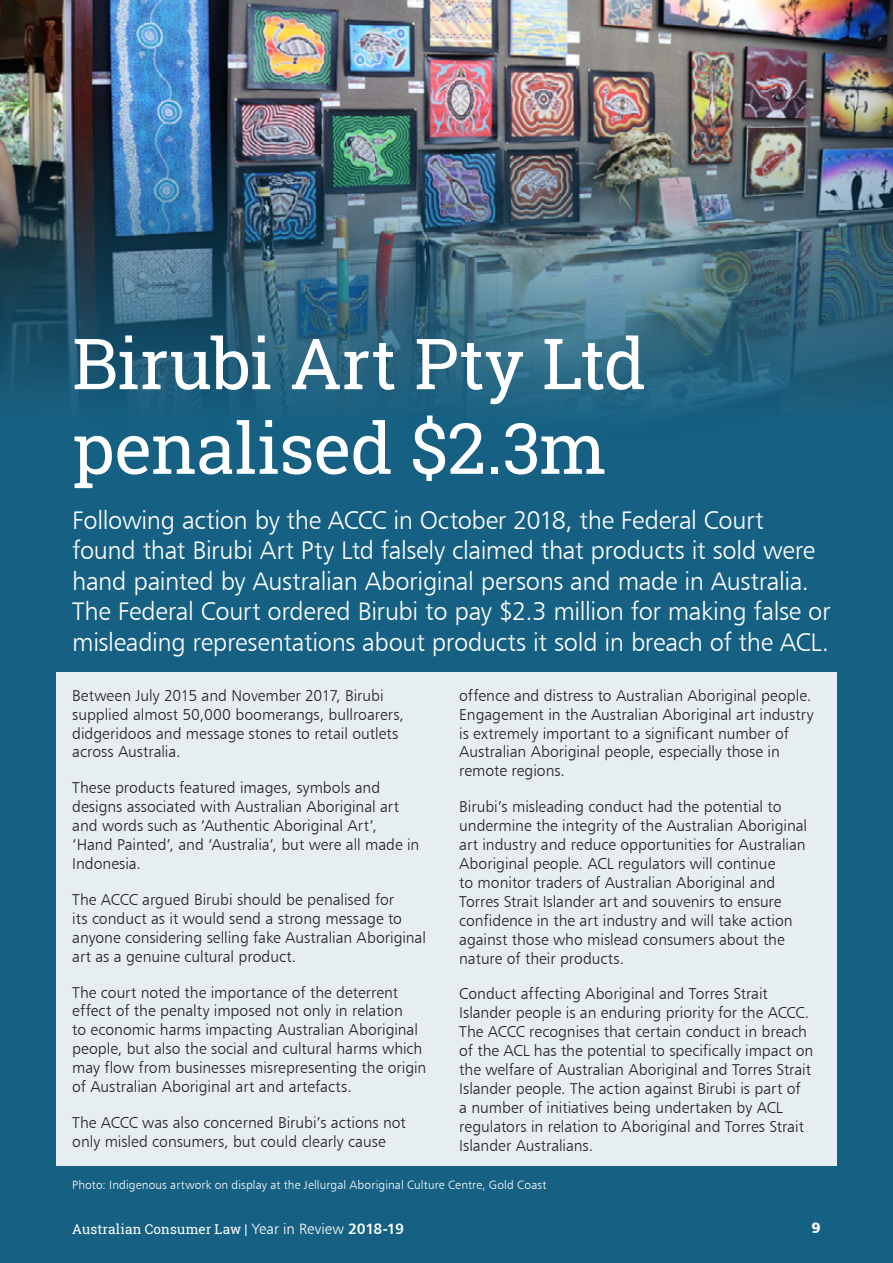
<style>
.page{position:relative;width:893px;height:1263px;background:#fff}
.page>*{position:absolute;margin:0;border:0;box-sizing:border-box;transform-origin:0 0}
.Feature_heading{font:70.5px/84.6px "Roboto Slab";letter-spacing:-.015em;color:#fff}
.Summary_text{font:25.5px/30.6px "Humanist 777 BT Light B";letter-spacing:-.015em;color:#fff}
.t1{font:15.75px/18.9px "Humanist 777 BT Light B";color:#231f20}
.t2{font:15px "Humanist 777 BT Black B";color:#fff}
.t3{font:13.5px "Roboto Slab";letter-spacing:.01em;color:#fff}
.t4{font:12px "Humanist 777 BT Light B";letter-spacing:.01em;color:#fff}
.s1{font-family:"Humanist 777 BT Light B";font-size:15px}
.s2{font-family:"Humanist 777 BT Bold B";font-size:15px}
</style>
<div class="page">
<img style="left:0;top:444px;width:1px;height:819px">
<div style="left:1px;top:0;width:892px;height:1263px;background:#166183"></div>
<img style="left:0;top:0;width:893px;height:444px">
<div style="left:56px;top:672px;width:781px;height:493px;background:#e7eef2"></div>
<p class="Feature_heading" style="left:72px;top:321px;width:575px">Birubi Art Pty Ltd penalised $2.3m</p>
<p class="Summary_text" style="left:72px;top:504px;width:760px">Following action by the ACCC in October 2018, the Federal Court found that Birubi Art Pty Ltd falsely claimed that products it sold were hand painted by Australian Aboriginal persons and made in Australia.<br>The Federal Court ordered Birubi to pay $2.3 million for making false or misleading representations about products it sold in breach of the ACL.</p>
<p class="t1" style="left:72px;top:686px;width:333px">Between July 2015 and November 2017, Birubi supplied almost 50,000 boomerangs, bullroarers, didgeridoos and message stones to retail outlets across Australia.</p>
<p class="t1" style="left:72px;top:778px;width:349px">These products featured images, symbols and designs associated with Australian Aboriginal art and words such as ‘Authentic Aboriginal Art’, ‘Hand Painted’, and ‘Australia’, but were all made in Indonesia.</p>
<p class="t1" style="left:72px;top:890px;width:355px">The ACCC argued Birubi should be penalised for<br>its conduct as it would send a strong message to anyone considering selling fake Australian Aboriginal art as a genuine cultural product.</p>
<p class="t1" style="left:72px;top:982px;width:356px">The court noted the importance of the deterrent effect of the penalty imposed not only in relation<br>to economic harms impacting Australian Aboriginal people, but also the social and cultural harms which may flow from businesses misrepresenting the origin of Australian Aboriginal art and artefacts.</p>
<p class="t1" style="left:72px;top:1113px;width:335px">The ACCC was also concerned Birubi’s actions not only misled consumers, but could clearly cause</p>
<p class="t4" style="left:72px;top:1177px;width:476px">Photo: Indigenous artwork on display at the Jellurgal Aboriginal Culture Centre, Gold Coast</p>
<p class="t1" style="left:459px;top:686px;width:356px">offence and distress to Australian Aboriginal people.<br>Engagement in the Australian Aboriginal art industry is extremely important to a significant number of Australian Aboriginal people, especially those in remote regions.</p>
<p class="t1" style="left:459px;top:797px;width:349px">Birubi’s misleading conduct had the potential to undermine the integrity of the Australian Aboriginal art industry and reduce opportunities for Australian Aboriginal people. ACL regulators will continue<br>to monitor traders of Australian Aboriginal and</p>
<p class="t1" style="left:459px;top:892px;width:335px">Torres Strait Islander art and souvenirs to ensure confidence in the art industry and will take action against those who mislead consumers about the nature of their products.</p>
<p class="t1" style="left:459px;top:984px;width:356px">Conduct affecting Aboriginal and Torres Strait Islander people is an enduring priority for the ACCC.<br>The ACCC recognises that certain conduct in breach of the ACL has the potential to specifically impact on the welfare of Australian Aboriginal and Torres Strait Islander people. The action against Birubi is part of<br>a number of initiatives being undertaken by ACL regulators in relation to Aboriginal and Torres Strait Islander Australians.</p>
<p class="t3" style="left:72px;top:1220px;width:333px">Australian Consumer Law | <span class="s1">Year in Review</span> <span class="s2">2018-19</span></p>
<p class="t2" style="left:811px;top:1218px;width:11px">9</p>
</div>
